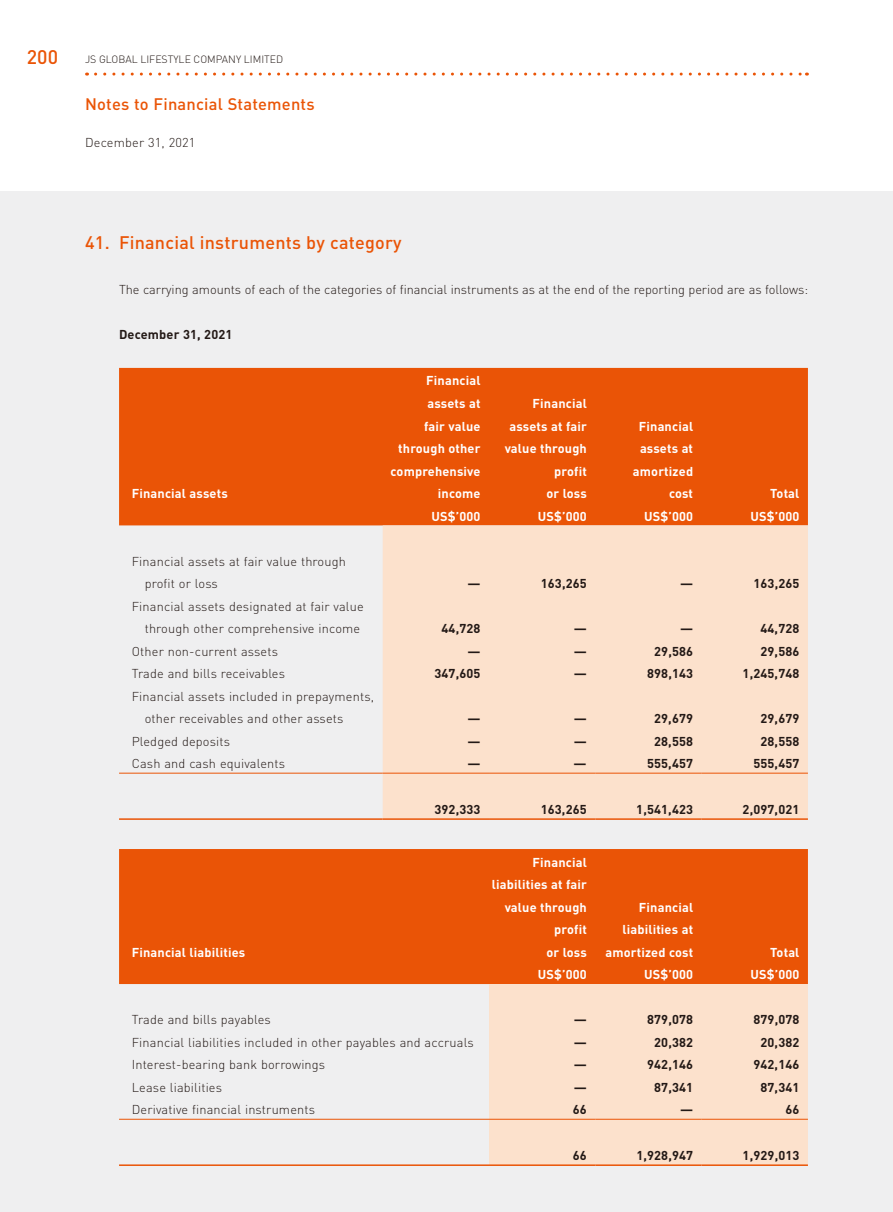
<style>
.page{position:relative;width:893px;height:1212px;background:#fff}
.page>*{position:absolute;margin:0;border:0;box-sizing:border-box;transform-origin:0 0}
.t1{font:500 19.5px "DIN";color:#ea5406}
.t2{font:500 18px "DIN";letter-spacing:.01em;color:#ea5406}
.t3{font:500 16.5px "DIN";letter-spacing:.01em;color:#ea5406}
.t4{font:300 12.75px/22.5px "DIN";letter-spacing:.015em;color:#231916}
.t5{font:700 12.75px/22.5px "DIN";letter-spacing:.01em;color:#fff;text-align:right}
.t6{font:700 12.75px "DIN";letter-spacing:.01em;color:#231916}
.t7{font:300 12.75px "DIN";letter-spacing:-.005em;color:#231916}
.t8{font:300 10.5px "DIN";color:#231916}
</style>
<div class="page">
<div style="left:0;top:191px;width:893px;height:1021px;background:#efeff0"></div>
<svg style="left:96px;top:73px;width:711px;height:3px"></svg>
<div style="left:119px;top:368px;width:689px;height:157px;background:#ea5406"></div>
<div style="left:383px;top:525px;width:425px;height:293px;background:#fce1cc"></div>
<hr style="left:119px;top:818px;width:264px;height:2px;background:#ea5406">
<hr style="left:383px;top:818px;width:106px;height:2px;background:#ea5406">
<hr style="left:489px;top:818px;width:106px;height:2px;background:#ea5406">
<hr style="left:595px;top:818px;width:107px;height:2px;background:#ea5406">
<hr style="left:702px;top:818px;width:106px;height:2px;background:#ea5406">
<hr style="left:119px;top:773px;width:264px;height:1px;background:#ea5406">
<hr style="left:383px;top:773px;width:106px;height:1px;background:#ea5406">
<hr style="left:489px;top:773px;width:106px;height:1px;background:#ea5406">
<hr style="left:595px;top:773px;width:107px;height:1px;background:#ea5406">
<hr style="left:702px;top:773px;width:106px;height:1px;background:#ea5406">
<div style="left:119px;top:849px;width:689px;height:135px;background:#ea5406"></div>
<div style="left:489px;top:984px;width:319px;height:180px;background:#fce1cc"></div>
<hr style="left:119px;top:1164px;width:370px;height:2px;background:#ea5406">
<hr style="left:489px;top:1164px;width:106px;height:2px;background:#ea5406">
<hr style="left:595px;top:1164px;width:107px;height:2px;background:#ea5406">
<hr style="left:702px;top:1164px;width:106px;height:2px;background:#ea5406">
<hr style="left:119px;top:1119px;width:370px;height:1px;background:#ea5406">
<hr style="left:489px;top:1119px;width:106px;height:1px;background:#ea5406">
<hr style="left:595px;top:1119px;width:107px;height:1px;background:#ea5406">
<hr style="left:702px;top:1119px;width:106px;height:1px;background:#ea5406">
<h1 class="t1" style="left:27px;top:45px;width:33px">200</h1>
<p class="t8" style="left:85px;top:53px;width:200px">JS GLOBAL LIFESTYLE COMPANY LIMITED</p>
<p class="t3" style="left:85px;top:93px;width:231px">Notes to Financial Statements</p>
<p class="t4" style="left:85px;top:131px;width:112px">December 31, 2021</p>
<h2 class="t2" style="left:85px;top:231px;width:318px">41. Financial instruments by category</h2>
<p class="t7" style="left:119px;top:282px;width:690px">The carrying amounts of each of the categories of financial instruments as at the end of the reporting period are as follows:</p>
<p class="t6" style="left:119px;top:326px;width:115px">December 31, 2021</p>
<p class="t5" style="left:132px;top:482px;width:97px">Financial assets</p>
<p class="t4" style="left:145px;top:550px;width:203px;text-indent:-13px">Financial assets at fair value through profit or loss</p>
<p class="t4" style="left:132px;top:595px;width:233px;text-align:right">Financial assets designated at fair value through other comprehensive income</p>
<p class="t5" style="left:391px;top:369px;width:91px">Financial assets at<br>fair value through other comprehensive income<br>US$’000</p>
<p class="t5" style="left:505px;top:392px;width:84px">Financial assets at fair value through profit<br>or loss<br>US$’000</p>
<p class="t5" style="left:633px;top:414px;width:62px">Financial assets at amortized cost<br>US$’000</p>
<p class="t5" style="left:750px;top:482px;width:51px">Total<br>US$’000</p>
<p class="t6" style="left:467px;top:575px;width:15px">—</p>
<p class="t6" style="left:541px;top:575px;width:48px">163,265</p>
<p class="t6" style="left:680px;top:575px;width:15px">—</p>
<p class="t6" style="left:753px;top:575px;width:48px">163,265</p>
<p class="t6" style="left:442px;top:620px;width:40px">44,728</p>
<p class="t6" style="left:574px;top:620px;width:15px">—</p>
<p class="t6" style="left:680px;top:620px;width:15px">—</p>
<p class="t6" style="left:760px;top:620px;width:40px">44,728</p>
<p class="t4" style="left:132px;top:640px;width:148px">Other non-current assets</p>
<p class="t6" style="left:467px;top:643px;width:15px">—</p>
<p class="t6" style="left:574px;top:643px;width:15px">—</p>
<p class="t6" style="left:654px;top:643px;width:40px">29,586</p>
<p class="t6" style="left:760px;top:643px;width:40px">29,586</p>
<p class="t4" style="left:132px;top:662px;width:155px">Trade and bills receivables</p>
<p class="t6" style="left:434px;top:665px;width:48px">347,605</p>
<p class="t6" style="left:574px;top:665px;width:15px">—</p>
<p class="t6" style="left:647px;top:665px;width:48px">898,143</p>
<p class="t6" style="left:743px;top:665px;width:58px">1,245,748</p>
<p class="t4" style="left:145px;top:685px;width:231px;text-indent:-13px">Financial assets included in prepayments, other receivables and other assets</p>
<p class="t6" style="left:467px;top:710px;width:15px">—</p>
<p class="t6" style="left:574px;top:710px;width:15px">—</p>
<p class="t6" style="left:654px;top:710px;width:40px">29,679</p>
<p class="t6" style="left:760px;top:710px;width:40px">29,679</p>
<p class="t4" style="left:132px;top:730px;width:100px">Pledged deposits</p>
<p class="t6" style="left:467px;top:733px;width:15px">—</p>
<p class="t6" style="left:574px;top:733px;width:15px">—</p>
<p class="t6" style="left:654px;top:733px;width:40px">28,558</p>
<p class="t6" style="left:760px;top:733px;width:40px">28,558</p>
<p class="t4" style="left:132px;top:752px;width:155px">Cash and cash equivalents</p>
<p class="t6" style="left:467px;top:755px;width:15px">—</p>
<p class="t6" style="left:574px;top:755px;width:15px">—</p>
<p class="t6" style="left:647px;top:755px;width:48px">555,457</p>
<p class="t6" style="left:753px;top:755px;width:48px">555,457</p>
<p class="t6" style="left:434px;top:800px;width:48px">392,333</p>
<p class="t6" style="left:541px;top:800px;width:48px">163,265</p>
<p class="t6" style="left:636px;top:800px;width:58px">1,541,423</p>
<p class="t6" style="left:743px;top:800px;width:58px">2,097,021</p>
<p class="t5" style="left:132px;top:940px;width:115px">Financial liabilities</p>
<p class="t5" style="left:492px;top:850px;width:96px">Financial liabilities at fair value through profit<br>or loss<br>US$’000</p>
<p class="t5" style="left:605px;top:895px;width:89px">Financial liabilities at amortized cost<br>US$’000</p>
<p class="t5" style="left:750px;top:940px;width:51px">Total<br>US$’000</p>
<p class="t4" style="left:132px;top:1008px;width:141px">Trade and bills payables</p>
<p class="t6" style="left:574px;top:1011px;width:15px">—</p>
<p class="t6" style="left:647px;top:1011px;width:48px">879,078</p>
<p class="t6" style="left:753px;top:1011px;width:48px">879,078</p>
<p class="t4" style="left:132px;top:1031px;width:343px">Financial liabilities included in other payables and accruals</p>
<p class="t6" style="left:574px;top:1034px;width:15px">—</p>
<p class="t6" style="left:654px;top:1034px;width:40px">20,382</p>
<p class="t6" style="left:760px;top:1034px;width:40px">20,382</p>
<p class="t4" style="left:132px;top:1053px;width:195px">Interest-bearing bank borrowings</p>
<p class="t6" style="left:574px;top:1056px;width:15px">—</p>
<p class="t6" style="left:647px;top:1056px;width:48px">942,146</p>
<p class="t6" style="left:753px;top:1056px;width:48px">942,146</p>
<p class="t4" style="left:132px;top:1076px;width:92px">Lease liabilities</p>
<p class="t6" style="left:574px;top:1079px;width:15px">—</p>
<p class="t6" style="left:654px;top:1079px;width:40px">87,341</p>
<p class="t6" style="left:760px;top:1079px;width:40px">87,341</p>
<p class="t4" style="left:132px;top:1098px;width:185px">Derivative financial instruments</p>
<p class="t6" style="left:573px;top:1101px;width:15px">66</p>
<p class="t6" style="left:680px;top:1101px;width:15px">—</p>
<p class="t6" style="left:785px;top:1101px;width:15px">66</p>
<p class="t6" style="left:573px;top:1146px;width:15px">66</p>
<p class="t6" style="left:636px;top:1146px;width:58px">1,928,947</p>
<p class="t6" style="left:743px;top:1146px;width:58px">1,929,013</p>
</div>
